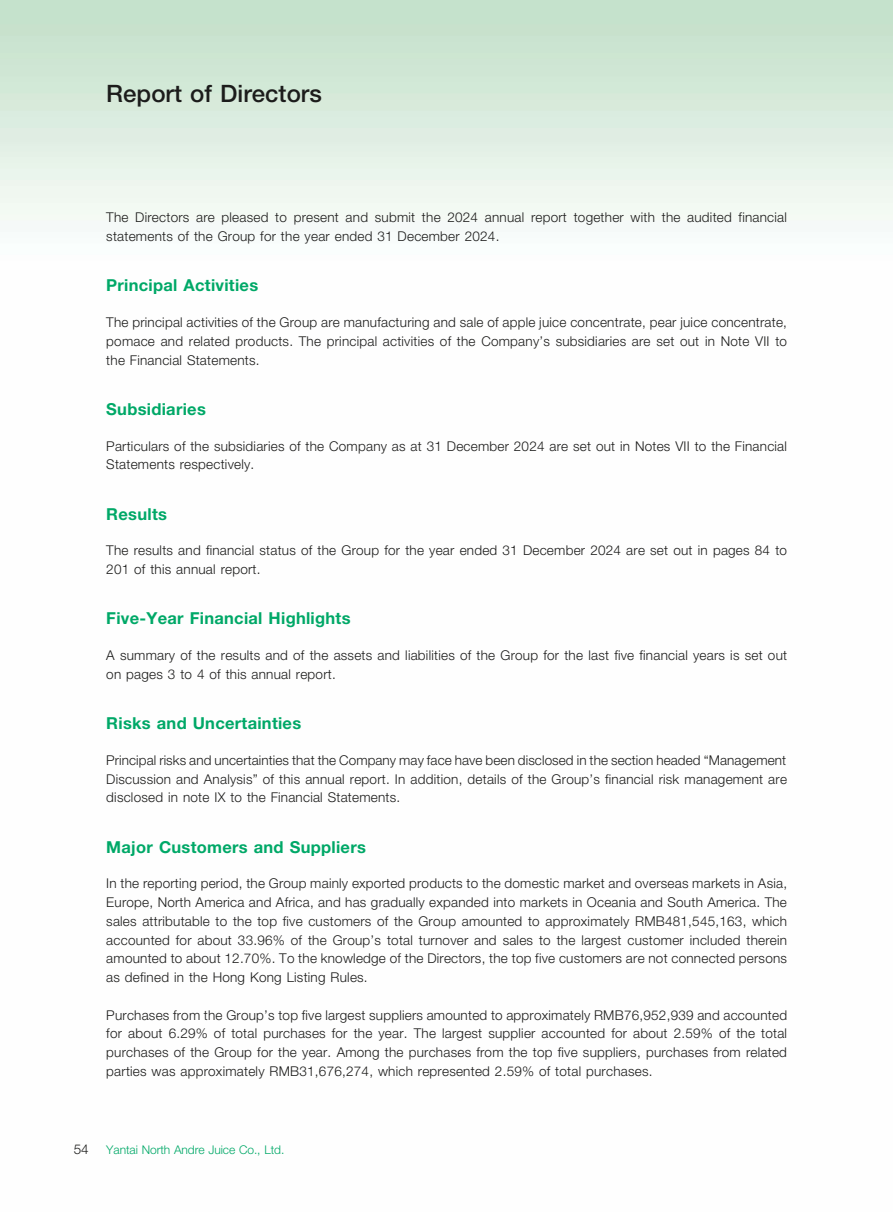
<style>
.page{position:relative;width:893px;height:1212px;background:#fff}
.page>*{position:absolute;margin:0;border:0;box-sizing:border-box;transform-origin:0 0}
.t1{font:500 24px "Helvetica Neue LT Pro";color:#1c1c1b}
.t2{font:700 16.5px "Helvetica Neue LT Pro";letter-spacing:.015em;color:#00a867}
.t3{font:300 13.5px/18.8px "Helvetica Neue LT Pro";letter-spacing:.015em;color:#1c1c1b}
.t4{font:300 12px "Helvetica Neue LT Pro";letter-spacing:-.005em;color:#00a867}
</style>
<div class="page">
<h1 class="t1" style="left:106px;top:79px;width:217px">Report of Directors</h1>
<p class="t3" style="left:106px;top:208px;width:682px">The Directors are pleased to present and submit the 2024 annual report together with the audited financial statements of the Group for the year ended 31 December 2024.</p>
<p class="t2" style="left:106px;top:275px;width:153px">Principal Activities</p>
<p class="t3" style="left:106px;top:313px;width:682px;text-align:justify">The principal activities of the Group are manufacturing and sale of apple juice concentrate, pear juice concentrate, pomace and related products. The principal activities of the Company’s subsidiaries are set out in Note VII to the Financial Statements.</p>
<p class="t2" style="left:106px;top:399px;width:101px">Subsidiaries</p>
<p class="t3" style="left:106px;top:436px;width:682px">Particulars of the subsidiaries of the Company as at 31 December 2024 are set out in Notes VII to the Financial<br>Statements respectively.</p>
<p class="t2" style="left:106px;top:503px;width:62px">Results</p>
<p class="t3" style="left:106px;top:541px;width:682px">The results and financial status of the Group for the year ended 31 December 2024 are set out in pages 84 to<br>201 of this annual report.</p>
<p class="t2" style="left:106px;top:608px;width:246px">Five-Year Financial Highlights</p>
<p class="t3" style="left:106px;top:646px;width:682px">A summary of the results and of the assets and liabilities of the Group for the last five financial years is set out on pages 3 to 4 of this annual report.</p>
<p class="t2" style="left:106px;top:713px;width:196px">Risks and Uncertainties</p>
<p class="t3" style="left:106px;top:750px;width:682px;text-align:justify">Principal risks and uncertainties that the Company may face have been disclosed in the section headed “Management Discussion and Analysis” of this annual report. In addition, details of the Group’s financial risk management are disclosed in note IX to the Financial Statements.</p>
<p class="t2" style="left:106px;top:837px;width:261px">Major Customers and Suppliers</p>
<p class="t3" style="left:106px;top:874px;width:682px;text-align:justify">In the reporting period, the Group mainly exported products to the domestic market and overseas markets in Asia, Europe, North America and Africa, and has gradually expanded into markets in Oceania and South America. The sales attributable to the top five customers of the Group amounted to approximately RMB481,545,163, which accounted for about 33.96% of the Group’s total turnover and sales to the largest customer included therein amounted to about 12.70%. To the knowledge of the Directors, the top five customers are not connected persons as defined in the Hong Kong Listing Rules.</p>
<p class="t3" style="left:106px;top:1005px;width:682px;text-align:justify">Purchases from the Group’s top five largest suppliers amounted to approximately RMB76,952,939 and accounted for about 6.29% of total purchases for the year. The largest supplier accounted for about 2.59% of the total purchases of the Group for the year. Among the purchases from the top five suppliers, purchases from related parties was approximately RMB31,676,274, which represented 2.59% of total purchases.</p>
<p class="t3" style="left:74px;top:1139px;width:16px">54</p>
<p class="t4" style="left:106px;top:1142px;width:180px">Yantai North Andre Juice Co., Ltd.</p>
</div>
